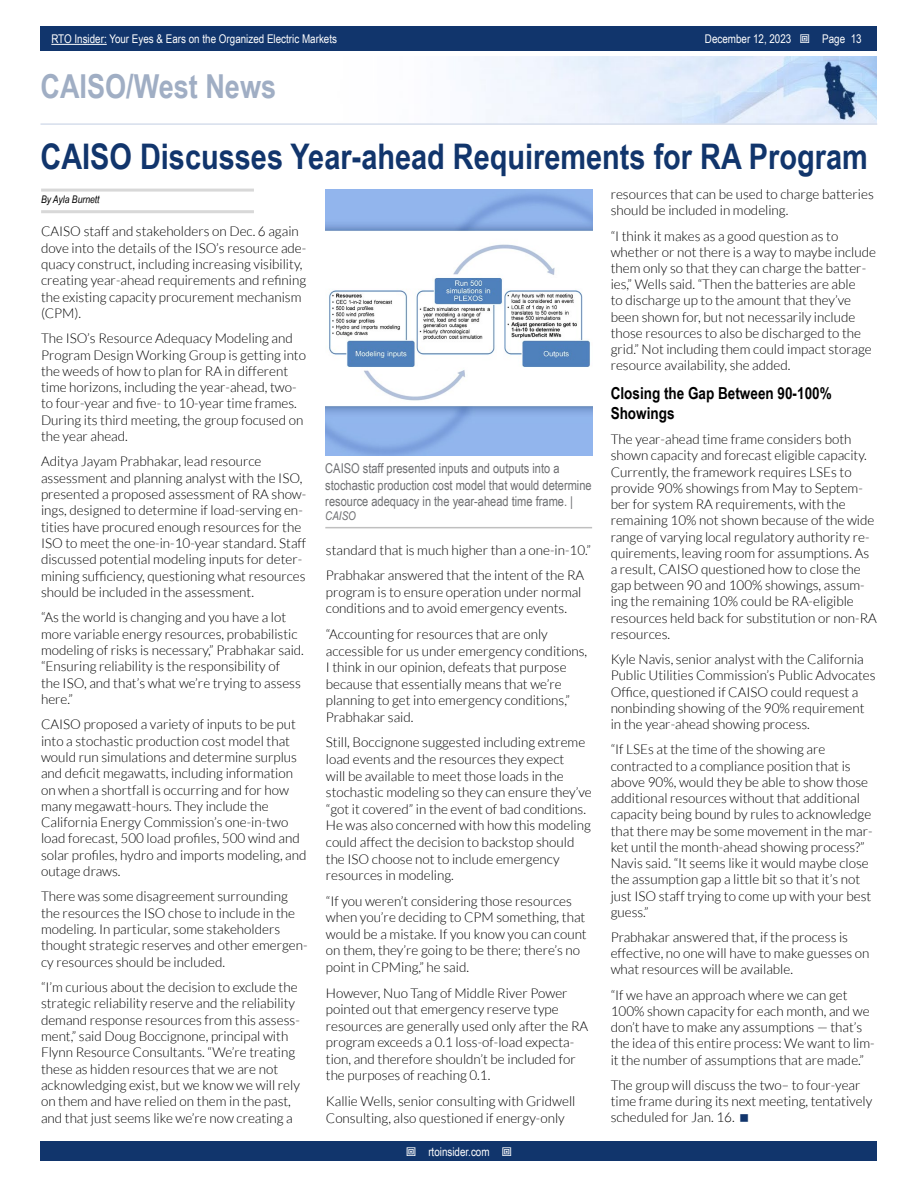
<style>
.page{position:relative;width:918px;height:1188px;background:#fff}
.page>*{position:absolute;margin:0;border:0;box-sizing:border-box;transform-origin:0 0}
.t1{font:700 35.25px "Arial Narrow";color:#11356c}
.t2{font:700 33px "Arial Narrow";color:#a0aec4}
.t3{font:700 16.5px/19.8px "Arial Narrow";color:#000}
.t4{font:300 13.5px/16.4px "Lato";color:#000}
.t5{font:13.5px/16.2px "Arial Narrow";color:#6d6e71}
.t6{font:12px "Arial Narrow";color:#fff}
.t7{font:italic 12px "Arial Narrow";color:#6d6e71}
.t8{font:italic 10.5px "Arial Narrow";color:#000}
</style>
<div class="page">
<div style="left:41px;top:1142px;width:836px;height:19px;background:#11356c"></div>
<div style="left:41px;top:27px;width:836px;height:24px;background:#11356c"></div>
<hr style="left:51px;top:44px;width:56px;height:1px;background:#fff">
<img style="left:474px;top:56px;width:403px;height:67px">
<hr style="left:40px;top:123px;width:837px;height:2px;background:#d6deec">
<hr style="left:41px;top:189px;width:213px;height:3px;background:#d8d8d8">
<hr style="left:41px;top:210px;width:213px;height:3px;background:#d8d8d8">
<hr style="left:325px;top:527px;width:267px;height:1px;background:#bfbfbf">
<img style="left:325px;top:189px;width:267px;height:267px">
<p class="t6" style="left:51px;top:30px;width:287px">RTO Insider: Your Eyes &amp; Ears on the Organized Electric Markets</p>
<p class="t6" style="left:705px;top:30px;width:88px">December 12, 2023</p>
<p class="t6" style="left:822px;top:30px;width:41px">Page 13</p>
<h2 class="t2" style="left:40px;top:61px;width:237px">CAISO/West News</h2>
<h1 class="t1" style="left:40px;top:130px;width:829px">CAISO Discusses Year-ahead Requirements for RA Program</h1>
<p class="t8" style="left:41px;top:192px;width:60px">By Ayla Burnett</p>
<p class="t4" style="left:41px;top:223px;width:267px">CAISO staff and stakeholders on Dec. 6 again dove into the details of the ISO’s resource ade&shy;quacy construct, including increasing visibility, creating year-ahead requirements and refining the existing capacity procurement mechanism (CPM).</p>
<p class="t4" style="left:41px;top:330px;width:267px">The ISO’s Resource Adequacy Modeling and Program Design Working Group is getting into the weeds of how to plan for RA in different time horizons, including the year-ahead, two&shy;to four-year and five- to 10-year time frames.<br>During its third meeting, the group focused on the year ahead.</p>
<p class="t4" style="left:41px;top:453px;width:267px">Aditya Jayam Prabhakar, lead resource assessment and planning analyst with the ISO, presented a proposed assessment of RA show&shy;ings, designed to determine if load-serving en&shy;tities have procured enough resources for the ISO to meet the one-in-10-year standard. Staff discussed potential modeling inputs for deter&shy;mining sufficiency, questioning what resources should be included in the assessment.</p>
<p class="t4" style="left:41px;top:609px;width:263px">“As the world is changing and you have a lot more variable energy resources, probabilistic modeling of risks is necessary,” Prabhakar said. “Ensuring reliability is the responsibility of<br>the ISO, and that’s what we’re trying to assess here.”</p>
<p class="t4" style="left:41px;top:716px;width:267px">CAISO proposed a variety of inputs to be put into a stochastic production cost model that would run simulations and determine surplus and deficit megawatts, including information on when a shortfall is occurring and for how many megawatt-hours. They include the California Energy Commission’s one-in-two load forecast, 500 load profiles, 500 wind and solar profiles, hydro and imports modeling, and outage draws.</p>
<p class="t4" style="left:41px;top:888px;width:268px">There was some disagreement surrounding the resources the ISO chose to include in the modeling. In particular, some stakeholders thought strategic reserves and other emergen&shy;cy resources should be included.</p>
<p class="t4" style="left:41px;top:979px;width:260px">“I’m curious about the decision to exclude the strategic reliability reserve and the reliability demand response resources from this assess&shy;ment,” said Doug Boccignone, principal with Flynn Resource Consultants. “We’re treating these as hidden resources that we are not acknowledging exist, but we know we will rely on them and have relied on them in the past, and that just seems like we’re now creating a</p>
<p class="t4" style="left:611px;top:186px;width:265px">resources that can be used to charge batteries should be included in modeling.</p>
<p class="t4" style="left:611px;top:228px;width:267px">“I think it makes as a good question as to whether or not there is a way to maybe include them only so that they can charge the batter&shy;ies,” Wells said. “Then the batteries are able<br>to discharge up to the amount that they’ve been shown for, but not necessarily include those resources to also be discharged to the grid.” Not including them could impact storage resource availability, she added.</p>
<p class="t3" style="left:611px;top:382px;width:223px">Closing the Gap Between 90-100%<br>Showings</p>
<p class="t4" style="left:611px;top:431px;width:268px">The year-ahead time frame considers both shown capacity and forecast eligible capacity.<br>Currently, the framework requires LSEs to provide 90% showings from May to Septem&shy;ber for system RA requirements, with the remaining 10% not shown because of the wide range of varying local regulatory authority re&shy;quirements, leaving room for assumptions. As a result, CAISO questioned how to close the gap between 90 and 100% showings, assum&shy;ing the remaining 10% could be RA-eligible resources held back for substitution or non-RA resources.</p>
<p class="t4" style="left:611px;top:651px;width:266px">Kyle Navis, senior analyst with the California Public Utilities Commission’s Public Advocates Office, questioned if CAISO could request a nonbinding showing of the 90% requirement in the year-ahead showing process.</p>
<p class="t4" style="left:611px;top:741px;width:264px">“If LSEs at the time of the showing are contracted to a compliance position that is above 90%, would they be able to show those additional resources without that additional capacity being bound by rules to acknowledge that there may be some movement in the mar&shy;ket until the month-ahead showing process?” Navis said. “It seems like it would maybe close the assumption gap a little bit so that it’s not just ISO staff trying to come up with your best guess.”</p>
<p class="t4" style="left:611px;top:929px;width:260px">Prabhakar answered that, if the process is effective, no one will have to make guesses on what resources will be available.</p>
<p class="t4" style="left:611px;top:987px;width:265px">“If we have an approach where we can get 100% shown capacity for each month, and we don’t have to make any assumptions — that’s the idea of this entire process: We want to lim&shy;it the number of assumptions that are made.”</p>
<p class="t4" style="left:611px;top:1077px;width:263px">The group will discuss the two– to four-year time frame during its next meeting, tentatively scheduled for Jan. 16.</p>
<p class="t5" style="left:325px;top:460px;width:268px">CAISO staff presented inputs and outputs into a stochastic production cost model that would determine resource adequacy in the year-ahead time frame. |</p>
<p class="t7" style="left:325px;top:508px;width:32px">CAISO</p>
<p class="t4" style="left:326px;top:537px;width:266px;line-height:25.7px">standard that is much higher than a one-in-10.”<br>Prabhakar answered that the intent of the RA</p>
<p class="t4" style="left:326px;top:584px;width:257px">program is to ensure operation under normal conditions and to avoid emergency events.</p>
<p class="t4" style="left:326px;top:626px;width:263px">“Accounting for resources that are only accessible for us under emergency conditions, I think in our opinion, defeats that purpose because that essentially means that we’re planning to get into emergency conditions,” Prabhakar said.</p>
<p class="t4" style="left:326px;top:734px;width:268px">Still, Boccignone suggested including extreme load events and the resources they expect<br>will be available to meet those loads in the stochastic modeling so they can ensure they’ve “got it covered” in the event of bad conditions.<br>He was also concerned with how this modeling could affect the decision to backstop should the ISO choose not to include emergency resources in modeling.</p>
<p class="t4" style="left:326px;top:893px;width:262px">“If you weren’t considering those resources when you’re deciding to CPM something, that would be a mistake. If you know you can count on them, they’re going to be there; there’s no point in CPMing,” he said.</p>
<p class="t4" style="left:326px;top:984px;width:264px">However, Nuo Tang of Middle River Power pointed out that emergency reserve type resources are generally used only after the RA program exceeds a 0.1 loss-of-load expecta&shy;tion, and therefore shouldn’t be included for the purposes of reaching 0.1.</p>
<p class="t4" style="left:326px;top:1093px;width:251px">Kallie Wells, senior consulting with Gridwell<br>Consulting, also questioned if energy-only</p>
<p class="t6" style="left:428px;top:1143px;width:63px">rtoinsider.com</p>
</div>
